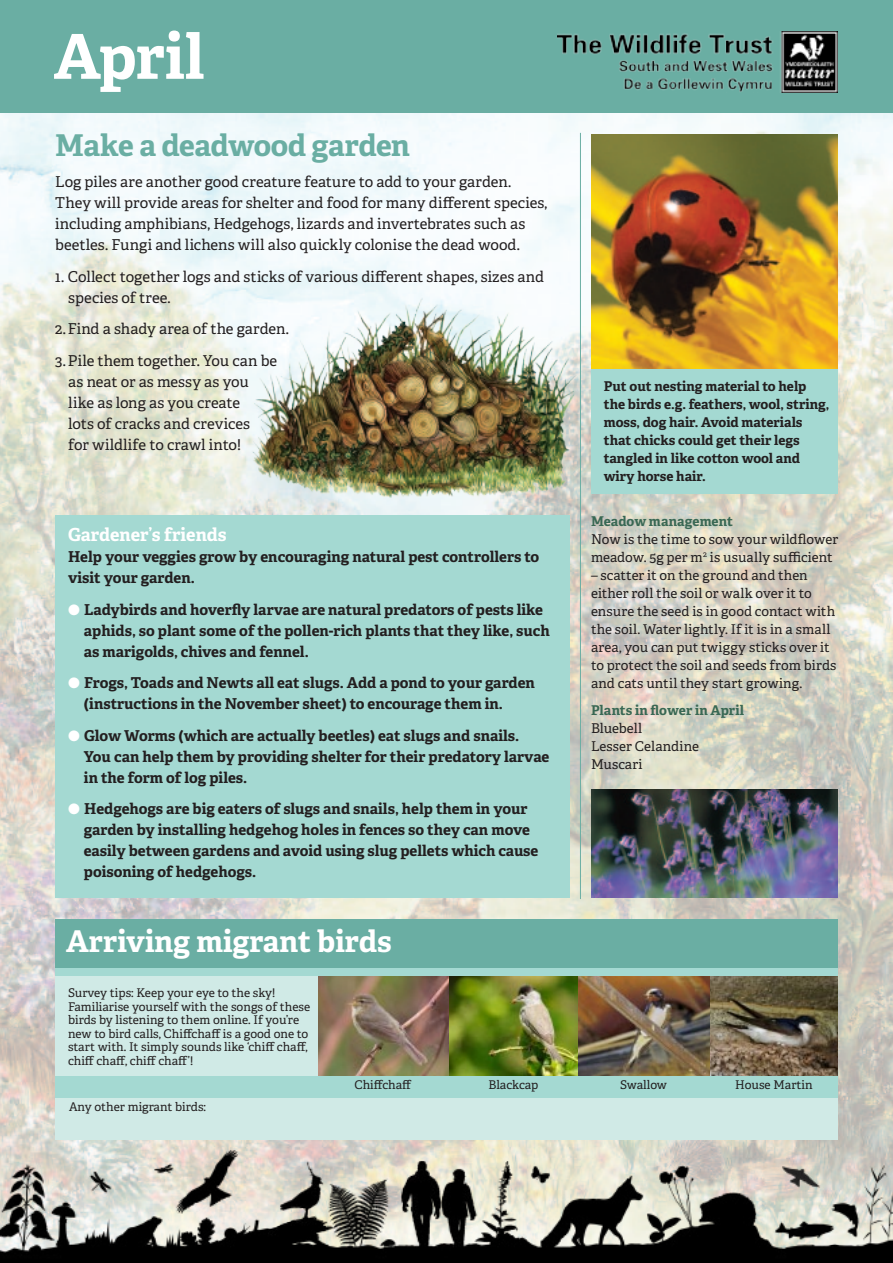
<style>
.page{position:relative;width:893px;height:1263px;background:#fff}
.page>*{position:absolute;margin:0;border:0;box-sizing:border-box;transform-origin:0 0}
.t1{font:700 61.95px "Adelle Basic";letter-spacing:-.01em;color:#fff}
.t2{font:700 30px "Adelle Basic";color:#fff}
.t3{font:700 30px "Adelle Basic";letter-spacing:-.02em;color:#6aaea3}
.t4{font:700 18px "Adelle Basic";color:#fff}
.t5{font:700 15px/21px "Adelle Basic";color:#231f20}
.t6{font:15px/21px "Adelle Basic";color:#231f20}
.t7{font:13.5px/18px "Adelle Basic";letter-spacing:.005em;color:#231f20}
.t8{font:700 13.5px/18px "Adelle Basic";color:#231f20}
.t9{font:700 13.5px "Adelle Basic";color:#396854}
.t10{font:12px/13.5px "Adelle Basic";color:#231f20}
.s1{color:#fff}
</style>
<div class="page">
<img style="left:0;top:113px;width:893px;height:1028px">
<img style="left:0;top:1141px;width:893px;height:122px">
<div style="left:0;top:0;width:893px;height:113px;background:#6aaea3"></div>
<hr style="left:580px;top:133px;width:1px;height:766px;background:#6aaea3">
<div style="left:55px;top:515px;width:515px;height:383px;background:#a4d9d2"></div>
<div style="left:55px;top:1008px;width:783px;height:132px;background:#d0eae6"></div>
<div style="left:55px;top:919px;width:783px;height:49px;background:#6aaea3"></div>
<div style="left:55px;top:968px;width:783px;height:130px;background:#a4d9d2"></div>
<img style="left:449px;top:976px;width:129px;height:100px">
<img style="left:709px;top:976px;width:129px;height:100px">
<img style="left:578px;top:976px;width:131px;height:100px">
<img style="left:591px;top:790px;width:247px;height:108px">
<img style="left:591px;top:134px;width:247px;height:236px">
<div style="left:55px;top:976px;width:285px;height:100px;background:#d0eae6"></div>
<svg style="left:318px;top:976px;width:131px;height:100px"></svg>
<img style="left:237px;top:270px;width:343px;height:250px">
<div style="left:591px;top:370px;width:247px;height:124px;background:#a4d9d2"></div>
<img style="left:558px;top:31px;width:279px;height:61px">
<h1 class="t1" style="left:54px;top:17px;width:152px">April</h1>
<h2 class="t3" style="left:55px;top:126px;width:356px">Make a deadwood garden</h2>
<p class="t6" style="left:55px;top:172px;width:494px">Log piles are another good creature feature to add to your garden.<br>They will provide areas for shelter and food for many different species, including amphibians, Hedgehogs, lizards and invertebrates such as beetles. Fungi and lichens will also quickly colonise the dead wood.</p>
<p class="t6" style="left:68px;top:266px;width:477px;text-indent:-13px">1. Collect together logs and sticks of various different shapes, sizes and species of tree.</p>
<p class="t6" style="left:55px;top:319px;width:235px">2. Find a shady area of the garden.</p>
<p class="t6" style="left:68px;top:350px;width:210px;text-indent:-13px">3. Pile them together. You can be as neat or as messy as you like as long as you create<br>lots of cracks and crevices<br>for wildlife to crawl into!</p>
<p class="t4" style="left:68px;top:523px;width:160px">Gardener’s friends</p>
<p class="t5" style="left:68px;top:546px;width:473px">Help your veggies grow by encouraging natural pest controllers to visit your garden.</p>
<p class="t5" style="left:84px;top:599px;width:467px;text-indent:-16px"><span class="s1">●</span> Ladybirds and hoverfly larvae are natural predators of pests like aphids, so plant some of the pollen-rich plants that they like, such as marigolds, chives and fennel.</p>
<p class="t5" style="left:84px;top:672px;width:452px;text-indent:-16px"><span class="s1">●</span> Frogs, Toads and Newts all eat slugs. Add a pond to your garden (instructions in the November sheet) to encourage them in.</p>
<p class="t5" style="left:84px;top:725px;width:467px;text-indent:-16px"><span class="s1">●</span> Glow Worms (which are actually beetles) eat slugs and snails.<br>You can help them by providing shelter for their predatory larvae in the form of log piles.</p>
<p class="t5" style="left:84px;top:798px;width:456px;text-indent:-16px"><span class="s1">●</span> Hedgehogs are big eaters of slugs and snails, help them in your garden by installing hedgehog holes in fences so they can move easily between gardens and avoid using slug pellets which cause poisoning of hedgehogs.</p>
<h2 class="t2" style="left:66px;top:922px;width:327px">Arriving migrant birds</h2>
<p class="t10" style="left:68px;top:986px;width:244px">Survey tips: Keep your eye to the sky!<br>Familiarise yourself with the songs of these birds by listening to them online. If you’re new to bird calls, Chiffchaff is a good one to start with. It simply sounds like ‘chiff chaff, chiff chaff, chiff chaff’!</p>
<p class="t8" style="left:604px;top:377px;width:227px">Put out nesting material to help the birds e.g. feathers, wool, string, moss, dog hair. Avoid materials that chicks could get their legs tangled in like cotton wool and wiry horse hair.</p>
<p class="t9" style="left:591px;top:512px;width:143px">Meadow management</p>
<p class="t7" style="left:591px;top:530px;width:249px">Now is the time to sow your wildflower meadow. 5g per m<sup>2</sup> is usually sufficient</p>
<p class="t7" style="left:591px;top:566px;width:247px">– scatter it on the ground and then either roll the soil or walk over it to ensure the seed is in good contact with the soil. Water lightly. If it is in a small area, you can put twiggy sticks over it to protect the soil and seeds from birds and cats until they start growing.</p>
<p class="t9" style="left:591px;top:701px;width:155px">Plants in flower in April</p>
<p class="t7" style="left:591px;top:719px;width:110px">Bluebell<br>Lesser Celandine<br>Muscari</p>
<p class="t10" style="left:69px;top:1100px;width:139px">Any other migrant birds:</p>
<p class="t10" style="left:354px;top:1078px;width:59px">Chiffchaff</p>
<p class="t10" style="left:488px;top:1078px;width:52px">Blackcap</p>
<p class="t10" style="left:620px;top:1078px;width:48px">Swallow</p>
<p class="t10" style="left:735px;top:1078px;width:79px">House Martin</p>
</div>
